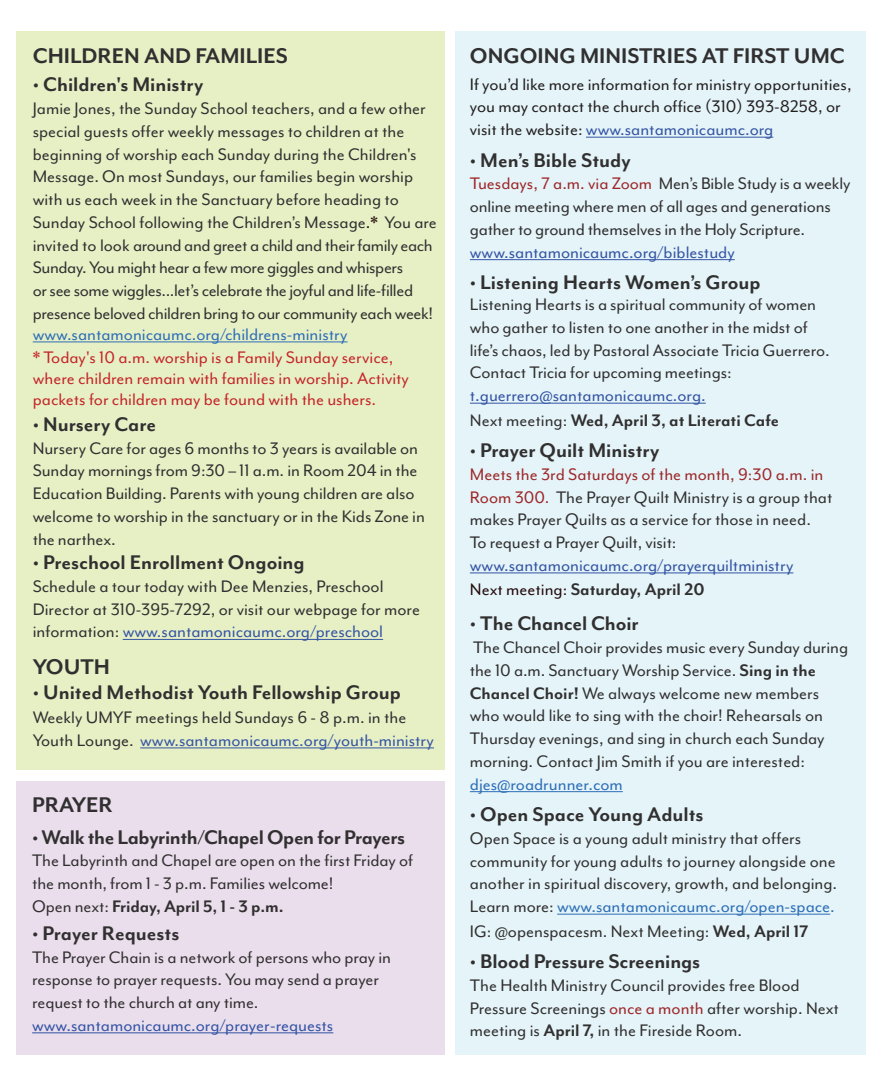
<style>
.page{position:relative;width:882px;height:1071px;background:#fff}
.page>*{position:absolute;margin:0;border:0;box-sizing:border-box;transform-origin:0 0}
.t1{font:700 24.5px "Mr Eaves Mod OT";color:#312f30}
.t2{font:700 22.75px "Mr Eaves Mod OT";color:#312f30}
.t3{font:700 22.75px "Mr Eaves Mod OT";letter-spacing:-.02em;color:#312f30}
.t4{font:19.25px/22.8px "Mr Eaves Mod OT";color:#312f30}
.t5{font:19.25px "Mr Eaves Mod OT";color:#3454a4}
.t6{font:19.25px/21px "Mr Eaves Mod OT";color:#c4262a}
.t7{font:19.25px/22.8px "Mr Eaves Mod OT";color:#231f20}
.t8{font:700 19.25px "Mr Eaves Mod OT";color:#312f30}
.t9{font:19.25px "Mr Eaves Mod OT";color:#2d6eb7}
.s1{color:#240a0b}
.s2{color:#3454a4}
.s3{font-weight:400}
.s4{color:#9d2729}
.s5{font-weight:400;color:#240a0b}
.s6{font-weight:700}
.s7{color:#2d6eb7}
</style>
<div class="page">
<div style="left:455px;top:31px;width:411px;height:1023px;background:#e4f4f8"></div>
<div style="left:16px;top:31px;width:428px;height:739px;background:#e7f0c5"></div>
<hr style="left:33px;top:342px;width:315px;height:1px;background:#2d6eb7">
<hr style="left:123px;top:639px;width:260px;height:1px;background:#3454a4">
<hr style="left:140px;top:748px;width:294px;height:1px;background:#3454a4">
<hr style="left:586px;top:137px;width:187px;height:1px;background:#3454a4">
<hr style="left:470px;top:259px;width:265px;height:1px;background:#3454a4">
<hr style="left:470px;top:403px;width:236px;height:1px;background:#3454a4">
<hr style="left:470px;top:573px;width:323px;height:1px;background:#3454a4">
<hr style="left:470px;top:791px;width:153px;height:1px;background:#2d6eb7">
<hr style="left:557px;top:914px;width:273px;height:1px;background:#2d6eb7">
<div style="left:17px;top:781px;width:428px;height:273px;background:#eadeed"></div>
<hr style="left:32px;top:1033px;width:301px;height:1px;background:#3454a4">
<p class="t1" style="left:33px;top:42px;width:257px">CHILDREN AND FAMILIES</p>
<p class="t2" style="left:33px;top:72px;width:172px">• Children's Ministry</p>
<p class="t4" style="left:33px;top:97px;width:406px">Jamie Jones, the Sunday School teachers, and a few other special guests offer weekly messages to children at the beginning of worship each Sunday during the Children's Message. On most Sundays, our families begin worship with us each week in the Sanctuary before heading to Sunday School following the Children’s Message<span class="s1">.*</span> You are invited to look around and greet a child and their family each Sunday. You might hear a few more giggles and whispers<br>or see some wiggles...let’s celebrate the joyful and life-filled presence beloved children bring to our community each week!</p>
<p class="t9" style="left:33px;top:324px;width:316px">www.santamonicaumc.org/childrens-ministry</p>
<p class="t6" style="left:33px;top:346px;width:378px">* Today's 10 a.m. worship is a Family Sunday service, where children remain with families in worship. Activity packets for children may be found with the ushers.</p>
<p class="t2" style="left:33px;top:411px;width:125px">• Nursery Care</p>
<p class="t4" style="left:33px;top:436px;width:394px">Nursery Care for ages 6 months to 3 years is available on Sunday mornings from 9:30 – 11 a.m. in Room 204 in the Education Building. Parents with young children are also welcome to worship in the sanctuary or in the Kids Zone in</p>
<p class="t4" style="left:33px;top:527px;width:85px">the narthex.</p>
<p class="t2" style="left:33px;top:550px;width:274px">• Preschool Enrollment Ongoing</p>
<p class="t4" style="left:33px;top:575px;width:389px">Schedule a tour today with Dee Menzies, Preschool<br>Director at 310-395-7292, or visit our webpage for more information: <span class="s2">www.santamonicaumc.org/preschool</span></p>
<p class="t1" style="left:33px;top:653px;width:79px">YOUTH</p>
<p class="t2" style="left:33px;top:679px;width:370px">• United Methodist Youth Fellowship Group</p>
<p class="t4" style="left:33px;top:706px;width:403px">Weekly UMYF meetings held Sundays 6 - 8 p.m. in the<br>Youth Lounge. <span class="s2">www.santamonicaumc.org/youth-ministry</span></p>
<p class="t1" style="left:32px;top:791px;width:82px">PRAYER</p>
<p class="t3" style="left:32px;top:824px;width:374px">• Walk the Labyrinth/Chapel Open for Prayers</p>
<p class="t4" style="left:32px;top:849px;width:382px">The Labyrinth and Chapel are open on the first Friday of the month, from 1 - 3 p.m. Families welcome!</p>
<p class="t8" style="left:32px;top:895px;width:253px"><span class="s3">Open next:</span> Friday, April 5, 1 - 3 p.m.</p>
<p class="t2" style="left:32px;top:920px;width:149px">• Prayer Requests</p>
<p class="t4" style="left:32px;top:945px;width:360px">The Prayer Chain is a network of persons who pray in response to prayer requests. You may send a prayer request to the church at any time.</p>
<p class="t5" style="left:32px;top:1015px;width:303px">www.santamonicaumc.org/prayer-requests</p>
<p class="t1" style="left:470px;top:42px;width:377px">ONGOING MINISTRIES AT FIRST UMC</p>
<p class="t7" style="left:470px;top:72px;width:383px">If you’d like more information for ministry opportunities, you may contact the church office (310) 393-8258, or visit the website: <span class="s2">www.santamonicaumc.org</span></p>
<p class="t2" style="left:470px;top:147px;width:162px">• Men’s Bible Study</p>
<p class="t4" style="left:470px;top:172px;width:382px"><span class="s4">Tuesdays, 7 a.m. via Zoom</span> Men’s Bible Study is a weekly online meeting where men of all ages and generations gather to ground themselves in the Holy Scripture.</p>
<p class="t5" style="left:470px;top:241px;width:266px">www.santamonicaumc.org/biblestudy</p>
<p class="t2" style="left:470px;top:270px;width:292px">• Listening Hearts Women’s Group</p>
<p class="t4" style="left:470px;top:293px;width:361px">Listening Hearts is a spiritual community of women who gather to listen to one another in the midst of life’s chaos, led by Pastoral Associate Tricia Guerrero.<br>Contact Tricia for upcoming meetings:</p>
<p class="t5" style="left:470px;top:385px;width:237px">t.guerrero@santamonicaumc.org.</p>
<p class="t8" style="left:470px;top:409px;width:311px"><span class="s3">Next meeting:</span> Wed, April 3, at Literati Cafe</p>
<p class="t2" style="left:470px;top:438px;width:191px">• Prayer Quilt Ministry</p>
<p class="t4" style="left:470px;top:463px;width:364px"><span class="s4">Meets the 3rd Saturdays of the month, 9:30 a.m. in<br>Room 300.</span> The Prayer Quilt Ministry is a group that makes Prayer Quilts as a service for those in need.</p>
<p class="t4" style="left:470px;top:531px;width:208px">To request a Prayer Quilt, visit:</p>
<p class="t5" style="left:470px;top:555px;width:325px">www.santamonicaumc.org/prayerquiltministry</p>
<p class="t8" style="left:470px;top:579px;width:236px"><span class="s5">Next meeting:</span> Saturday, April 20</p>
<p class="t2" style="left:470px;top:611px;width:170px">• The Chancel Choir</p>
<p class="t4" style="left:470px;top:636px;width:380px">The Chancel Choir provides music every Sunday during the 10 a.m. Sanctuary Worship Service. <span class="s6">Sing in the Chancel Choir!</span> We always welcome new members who would like to sing with the choir! Rehearsals on Thursday evenings, and sing in church each Sunday morning. Contact Jim Smith if you are interested:</p>
<p class="t9" style="left:470px;top:773px;width:154px">djes@roadrunner.com</p>
<p class="t2" style="left:470px;top:802px;width:235px">• Open Space Young Adults</p>
<p class="t4" style="left:470px;top:827px;width:369px">Open Space is a young adult ministry that offers community for young adults to journey alongside one another in spiritual discovery, growth, and belonging.<br>Learn more: <span class="s7">www.santamonicaumc.org/open-space.</span></p>
<p class="t4" style="left:470px;top:919px;width:340px">IG: @openspacesm. Next Meeting: <span class="s6">Wed, April 17</span></p>
<p class="t2" style="left:470px;top:949px;width:232px">• Blood Pressure Screenings</p>
<p class="t4" style="left:470px;top:974px;width:371px">The Health Ministry Council provides free Blood<br>Pressure Screenings <span class="s4">once a month</span> after worship. Next meeting is <span class="s6">April 7,</span> in the Fireside Room.</p>
</div>
